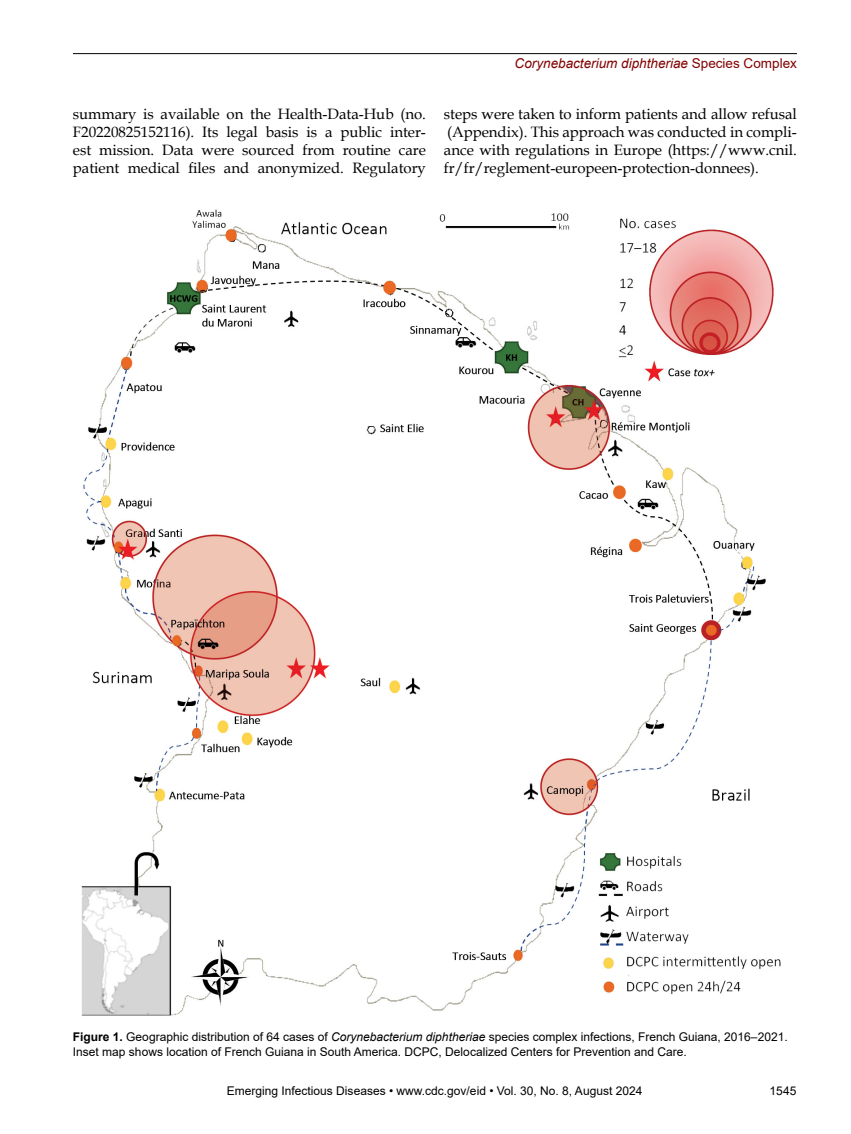
<style>
.page{position:relative;width:851px;height:1134px;background:#fff}
.page>*{position:absolute;margin:0;border:0;box-sizing:border-box;transform-origin:0 0}
.t1{font:15px/18px "Book Antiqua";letter-spacing:-.005em;color:#000;text-align:justify}
.t2{font:italic 13.5px "Arial";color:#820200}
.t3{font:12px/15px "Arial";color:#000}
.s1{font-style:normal}
.s2{font-weight:700}
.s3{font-style:italic}
</style>
<div class="page">
<hr style="left:73px;top:53px;width:723px;height:1px;background:#000">
<img style="left:81px;top:209px;width:700px;height:807px">
<p class="t2" style="left:514px;top:55px;width:284px">Corynebacterium diphtheriae <span class="s1">Species Complex</span></p>
<p class="t1" style="left:73px;top:104px;width:354px">summary is available on the Health-Data-Hub (no.<br>F20220825152116). Its legal basis is a public inter&shy;est mission. Data were sourced from routine care patient medical files and anonymized. Regulatory</p>
<p class="t1" style="left:444px;top:104px;width:354px">steps were taken to inform patients and allow refusal (Appendix). This approach was conducted in compli&shy;ance with regulations in Europe (https://www.cnil. fr/fr/reglement-europeen-protection-donnees).</p>
<p class="t3" style="left:73px;top:1029px;width:716px"><span class="s2">Figure 1.</span> Geographic distribution of 64 cases of <span class="s3">Corynebacterium diphtheriae</span> species complex infections, French Guiana, 2016–2021.<br>Inset map shows location of French Guiana in South America. DCPC, Delocalized Centers for Prevention and Care.</p>
<p class="t3" style="left:227px;top:1084px;width:417px">Emerging Infectious Diseases • www.cdc.gov/eid • Vol. 30, No. 8, August 2024</p>
<p class="t3" style="left:769px;top:1084px;width:28px">1545</p>
</div>
